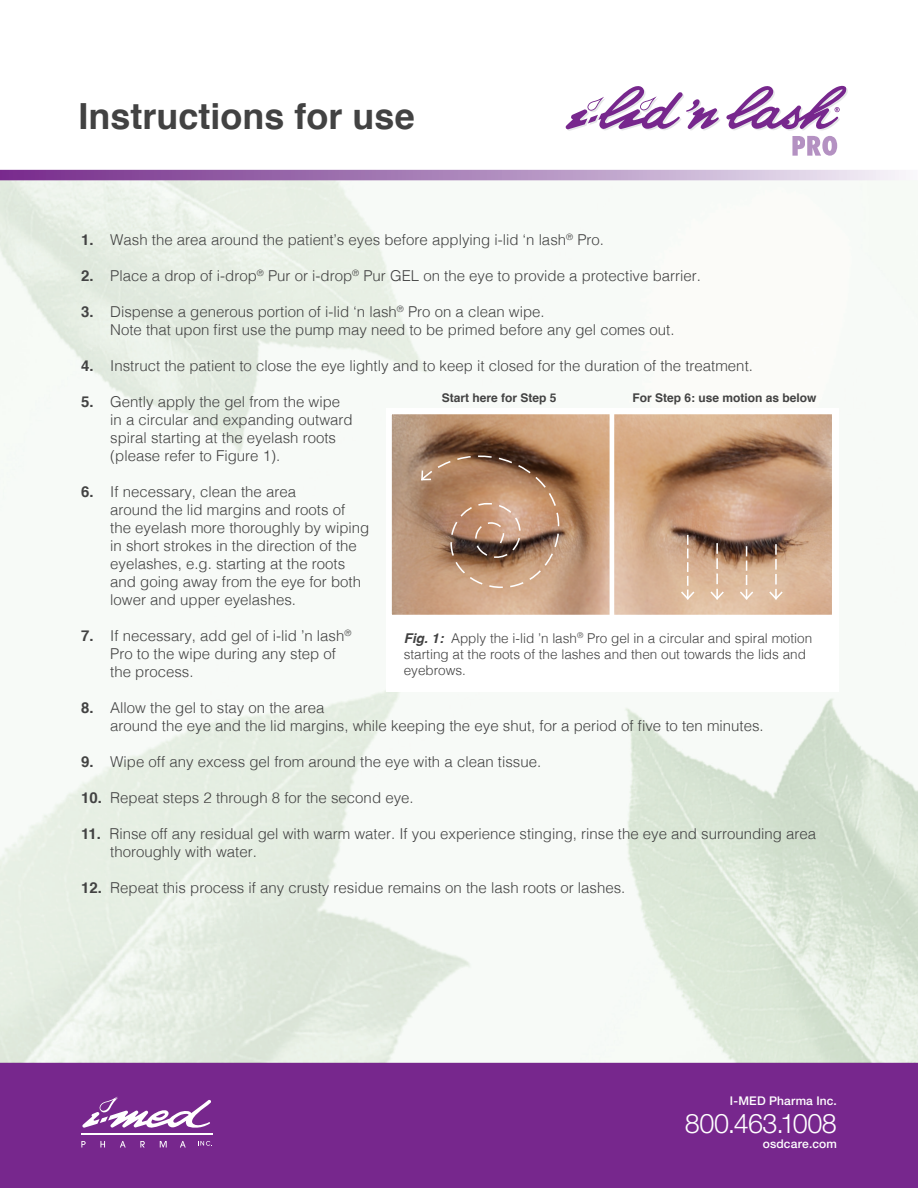
<style>
.page{position:relative;width:918px;height:1188px;background:#fff}
.page>*{position:absolute;margin:0;border:0;box-sizing:border-box;transform-origin:0 0}
.t1{font:700 36px "Helvetica";color:#424242}
.t2{font:300 27px "Helvetica Neue LT Std";letter-spacing:-.02em;color:#fff}
.t3{font:300 15px "Helvetica";color:#424242}
.t4{font:300 13.5px/16.2px "Helvetica";color:#424242}
.t5{font:700 12px "Helvetica";color:#424242}
.t6{font:500 12px "Helvetica Neue LT Std";letter-spacing:.015em;color:#fff}
.s1{font-weight:700}
.s2{font-weight:700;font-style:italic}
</style>
<div class="page">
<div style="left:0;top:1063px;width:918px;height:125px;background:#77278d"></div>
<img style="left:0;top:180px;width:918px;height:883px">
<svg style="left:0;top:170px;width:906px;height:10px"></svg>
<svg style="left:566px;top:85px;width:282px;height:71px"></svg>
<svg style="left:81px;top:1141px;width:5px;height:7px"></svg>
<svg style="left:100px;top:1141px;width:5px;height:7px"></svg>
<svg style="left:120px;top:1141px;width:6px;height:7px"></svg>
<svg style="left:140px;top:1141px;width:5px;height:7px"></svg>
<svg style="left:160px;top:1141px;width:7px;height:7px"></svg>
<svg style="left:180px;top:1141px;width:6px;height:7px"></svg>
<svg style="left:198px;top:1141px;width:14px;height:5px"></svg>
<hr style="left:81px;top:1133px;width:131px;height:2px;background:#fff">
<svg style="left:82px;top:1096px;width:129px;height:32px"></svg>
<div style="left:386px;top:408px;width:452px;height:284px;background:#fff"></div>
<img style="left:393px;top:416px;width:438px;height:197px">
<div style="left:387px;top:410px;width:450px;height:209px;border:5px solid #fff"></div>
<svg style="left:420px;top:448px;width:147px;height:147px"></svg>
<svg style="left:680px;top:536px;width:16px;height:65px"></svg>
<svg style="left:709px;top:544px;width:16px;height:57px"></svg>
<svg style="left:739px;top:547px;width:15px;height:54px"></svg>
<svg style="left:768px;top:545px;width:16px;height:56px"></svg>
<hr style="left:610px;top:410px;width:4px;height:207px;background:#fff">
<p class="t1" style="left:79px;top:87px;width:338px">Instructions for use</p>
<p class="t3" style="left:81px;top:227px;width:525px"><span class="s1">1.</span> Wash the area around the patient’s eyes before applying i-lid ‘n lash<sup>®</sup> Pro.</p>
<p class="t3" style="left:81px;top:263px;width:622px"><span class="s1">2.</span> Place a drop of i-drop<sup>®</sup> Pur or i-drop<sup>®</sup> Pur GEL on the eye to provide a protective barrier.</p>
<p class="t3" style="left:81px;top:299px;width:465px"><span class="s1">3.</span> Dispense a generous portion of i-lid ‘n lash<sup>®</sup> Pro on a clean wipe.</p>
<p class="t3" style="left:110px;top:317px;width:566px">Note that upon first use the pump may need to be primed before any gel comes out.</p>
<p class="t3" style="left:81px;top:353px;width:674px"><span class="s1">4.</span> Instruct the patient to close the eye lightly and to keep it closed for the duration of the treatment.</p>
<p class="t3" style="left:81px;top:389px;width:261px"><span class="s1">5.</span> Gently apply the gel from the wipe</p>
<p class="t3" style="left:110px;top:407px;width:244px">in a circular and expanding outward</p>
<p class="t3" style="left:110px;top:425px;width:227px">spiral starting at the eyelash roots</p>
<p class="t3" style="left:110px;top:443px;width:172px">(please refer to Figure 1).</p>
<p class="t3" style="left:81px;top:479px;width:217px"><span class="s1">6.</span> If necessary, clean the area</p>
<p class="t3" style="left:110px;top:497px;width:237px">around the lid margins and roots of</p>
<p class="t3" style="left:110px;top:515px;width:261px">the eyelash more thoroughly by wiping</p>
<p class="t3" style="left:110px;top:533px;width:248px">in short strokes in the direction of the</p>
<p class="t3" style="left:110px;top:551px;width:237px">eyelashes, e.g. starting at the roots</p>
<p class="t3" style="left:110px;top:569px;width:252px">and going away from the eye for both</p>
<p class="t3" style="left:110px;top:587px;width:187px">lower and upper eyelashes.</p>
<p class="t3" style="left:81px;top:623px;width:272px"><span class="s1">7.</span> If necessary, add gel of i-lid ’n lash<sup>®</sup></p>
<p class="t3" style="left:110px;top:641px;width:227px">Pro to the wipe during any step of</p>
<p class="t3" style="left:110px;top:659px;width:85px">the process.</p>
<p class="t3" style="left:81px;top:695px;width:245px"><span class="s1">8.</span> Allow the gel to stay on the area</p>
<p class="t3" style="left:110px;top:713px;width:655px">around the eye and the lid margins, while keeping the eye shut, for a period of five to ten minutes.</p>
<p class="t3" style="left:81px;top:749px;width:462px"><span class="s1">9.</span> Wipe off any excess gel from around the eye with a clean tissue.</p>
<p class="t3" style="left:81px;top:785px;width:334px"><span class="s1">10.</span> Repeat steps 2 through 8 for the second eye.</p>
<p class="t3" style="left:81px;top:821px;width:737px"><span class="s1">11.</span> Rinse off any residual gel with warm water. If you experience stinging, rinse the eye and surrounding area</p>
<p class="t3" style="left:110px;top:839px;width:148px">thoroughly with water.</p>
<p class="t3" style="left:81px;top:875px;width:546px"><span class="s1">12.</span> Repeat this process if any crusty residue remains on the lash roots or lashes.</p>
<p class="t5" style="left:442px;top:388px;width:116px">Start here for Step 5</p>
<p class="t5" style="left:632px;top:388px;width:186px">For Step 6: use motion as below</p>
<p class="t4" style="left:404px;top:629px;width:410px"><span class="s2">Fig. 1:</span> Apply the i-lid ’n lash<sup>®</sup> Pro gel in a circular and spiral motion starting at the roots of the lashes and then out towards the lids and eyebrows.</p>
<p class="t6" style="left:730px;top:1094px;width:109px">I-MED Pharma Inc.</p>
<p class="t2" style="left:685px;top:1107px;width:154px">800.463.1008</p>
<p class="t6" style="left:763px;top:1136px;width:76px">osdcare.com</p>
</div>
